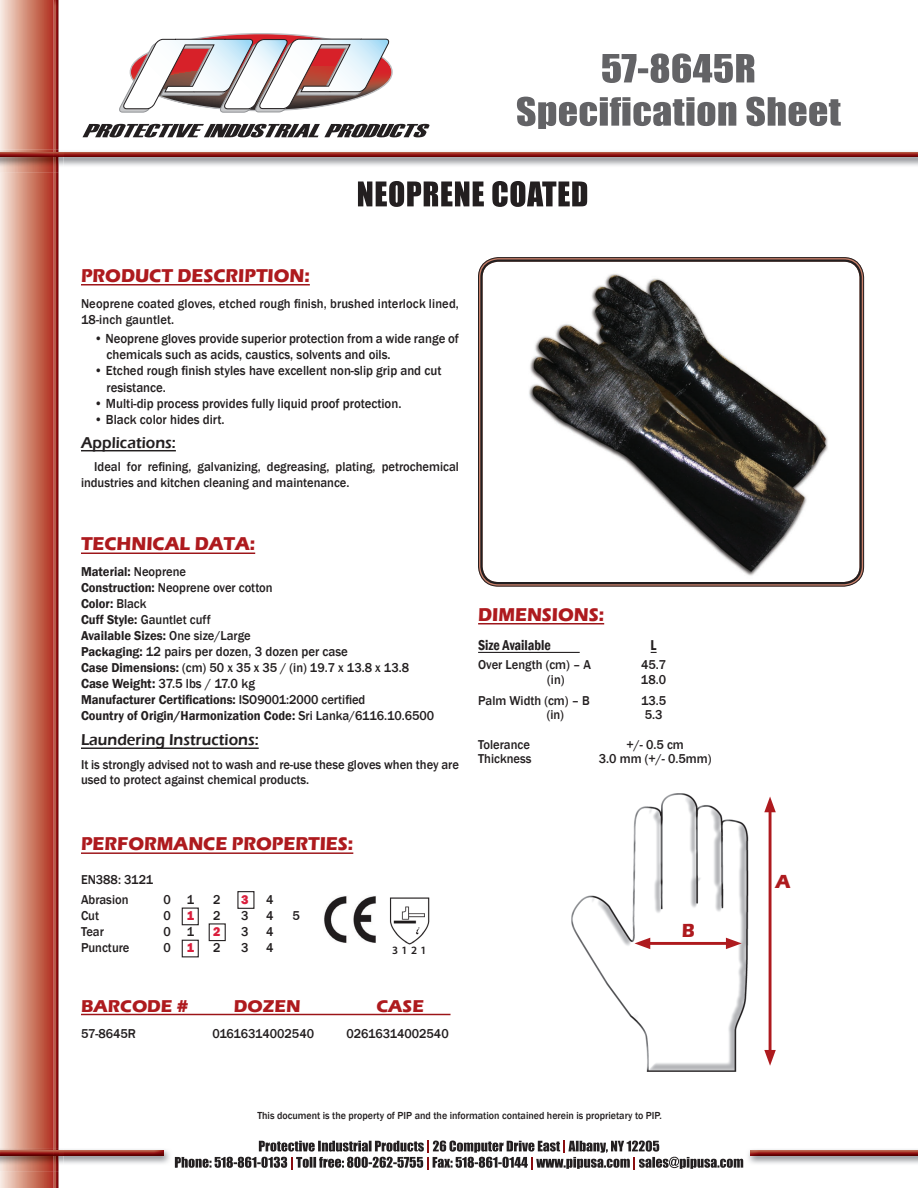
<style>
.page{position:relative;width:918px;height:1188px;background:#fff}
.page>*{position:absolute;margin:0;border:0;box-sizing:border-box;transform-origin:0 0}
.t1{font:700 19.5px "Eras ITC";color:#ae1a1e;scale:.95 1}
.t2{font:700 19.05px "Eras ITC";color:#ae1a1e;scale:.95 1}
.t3{font:700 17.7px "Eras ITC";color:#ae1a1e}
.t4{font:600 16.2px "Eras ITC";color:#231f20;scale:.95 1}
.t5{font:600 condensed 14.7px "Franklin Gothic";color:#231f20;scale:.95 1}
.t6{font:500 13.5px/16.2px "Franklin Gothic";color:#231f20;scale:.95 1}
.t7{font:500 13.2px/15.9px "Franklin Gothic";color:#231f20;scale:.95 1}
.t8{font:600 13.2px/15.9px "Franklin Gothic";color:#231f20;scale:.95 1}
.t9{font:800 13.2px "Franklin Gothic";color:#da1f3d;scale:.95 1}
.t10{font:600 11.25px "Myriad Pro";color:#231f20}
.t11{font:500 10.5px "Franklin Gothic";color:#231f20;scale:.95 1}
.s1{font-weight:600}
.s2{font-weight:600;font-size:13.2px}
.s3{font-weight:500}
.s4{font-weight:800;color:#da1f3d}
</style>
<div class="page">
<svg style="left:0;top:0;width:53px;height:1188px"></svg>
<img style="left:53px;top:0;width:6px;height:1188px">
<img style="left:489px;top:266px;width:367px;height:314px">
<div style="left:478px;top:257px;width:386px;height:329px;border:1px solid #231f20;border-radius:20px"></div>
<div style="left:480px;top:260px;width:382px;height:324px;border:2px solid #231f20;border-radius:17px"></div>
<img style="left:0;top:150px;width:918px;height:23px">
<img style="left:64px;top:152px;width:854px;height:5px">
<img style="left:0;top:152px;width:53px;height:5px">
<svg style="left:53px;top:150px;width:11px;height:23px"></svg>
<hr style="left:81px;top:284px;width:229px;height:1px;background:#9c1418">
<hr style="left:81px;top:450px;width:95px;height:1px;background:#231f20">
<svg style="left:358px;top:181px;width:229px;height:26px"></svg>
<img style="left:571px;top:793px;width:178px;height:279px">
<hr style="left:769px;top:807px;width:3px;height:248px;background:#ae1a1e">
<svg style="left:764px;top:796px;width:12px;height:16px"></svg>
<svg style="left:764px;top:1050px;width:12px;height:16px"></svg>
<hr style="left:645px;top:942px;width:86px;height:3px;background:#ae1a1e">
<svg style="left:726px;top:938px;width:16px;height:11px"></svg>
<svg style="left:634px;top:938px;width:16px;height:11px"></svg>
<hr style="left:478px;top:623px;width:126px;height:1px;background:#9c1418">
<hr style="left:478px;top:652px;width:102px;height:1px;background:#231f20">
<hr style="left:81px;top:1014px;width:370px;height:1px;background:#9c1418">
<hr style="left:81px;top:553px;width:174px;height:1px;background:#9c1418">
<hr style="left:81px;top:748px;width:178px;height:1px;background:#231f20">
<img style="left:0;top:1148px;width:175px;height:23px">
<svg style="left:175px;top:1141px;width:568px;height:28px"></svg>
<img style="left:64px;top:1150px;width:99px;height:5px">
<img style="left:0;top:1150px;width:53px;height:5px">
<svg style="left:53px;top:1148px;width:11px;height:23px"></svg>
<img style="left:748px;top:1149px;width:170px;height:15px">
<img style="left:750px;top:1150px;width:168px;height:5px">
<svg style="left:83px;top:124px;width:347px;height:13px"></svg>
<svg style="left:119px;top:34px;width:273px;height:79px"></svg>
<hr style="left:81px;top:852px;width:272px;height:2px;background:#9c1418">
<img style="left:389px;top:897px;width:41px;height:48px">
<img style="left:324px;top:896px;width:52px;height:47px">
<div style="left:237px;top:891px;width:17px;height:18px;border:1px solid #231f20"></div>
<div style="left:182px;top:908px;width:17px;height:17px;border:1px solid #231f20"></div>
<div style="left:209px;top:923px;width:17px;height:18px;border:1px solid #231f20"></div>
<div style="left:182px;top:940px;width:17px;height:17px;border:1px solid #231f20"></div>
<svg style="left:517px;top:97px;width:324px;height:32px"></svg>
<svg style="left:602px;top:53px;width:152px;height:30px"></svg>
<h2 class="t2" style="left:81px;top:265px;width:242px">PRODUCT DESCRIPTION:</h2>
<p class="t7" style="left:81px;top:296px;width:399px">Neoprene coated gloves, etched rough finish, brushed interlock lined,<br>18-inch gauntlet.</p>
<p class="t6" style="left:107px;top:331px;width:372px;text-indent:-12px">• Neoprene gloves provide superior protection from a wide range of chemicals such as acids, caustics, solvents and oils.</p>
<p class="t6" style="left:107px;top:363px;width:354px;text-indent:-12px">• Etched rough finish styles have excellent non-slip grip and cut resistance.</p>
<p class="t6" style="left:94px;top:395px;width:325px">• Multi-dip process provides fully liquid proof protection.</p>
<p class="t6" style="left:94px;top:412px;width:139px">• Black color hides dirt.</p>
<p class="t4" style="left:81px;top:433px;width:101px">Applications:</p>
<p class="t7" style="left:81px;top:459px;width:399px;text-indent:13px">Ideal for refining, galvanizing, degreasing, plating, petrochemical industries and kitchen cleaning and maintenance.</p>
<h2 class="t2" style="left:81px;top:533px;width:185px">TECHNICAL DATA:</h2>
<p class="t7" style="left:81px;top:564px;width:203px"><span class="s1">Material:</span> Neoprene<br><span class="s1">Construction:</span> Neoprene over cotton<br><span class="s1">Color:</span> Black<br><span class="s1">Cuff Style:</span> Gauntlet cuff<br><span class="s1">Available Sizes:</span> One size/Large</p>
<p class="t6" style="left:81px;top:644px;width:283px"><span class="s2">Packaging:</span> 12 pairs per dozen, 3 dozen per case</p>
<p class="t7" style="left:81px;top:660px;width:347px"><span class="s1">Case Dimensions:</span> (cm) 50 x 35 x 35 / (in) 19.7 x 13.8 x 13.8</p>
<p class="t6" style="left:81px;top:676px;width:185px"><span class="s1">Case Weight:</span> 37.5 lbs / 17.0 kg</p>
<p class="t8" style="left:81px;top:692px;width:373px">Manufacturer Certifications: <span class="s3">ISO9001:2000 certified<br></span>Country of Origin/Harmonization Code: <span class="s3">Sri Lanka/6116.10.6500</span></p>
<p class="t4" style="left:81px;top:731px;width:189px">Laundering Instructions:</p>
<p class="t7" style="left:81px;top:756px;width:399px">It is strongly advised not to wash and re-use these gloves when they are used to protect against chemical products.</p>
<h2 class="t2" style="left:478px;top:604px;width:134px">DIMENSIONS:</h2>
<p class="t5" style="left:478px;top:635px;width:78px">Size Available</p>
<p class="t5" style="left:651px;top:635px;width:8px">L</p>
<p class="t7" style="left:478px;top:657px;width:120px">Over Length (cm) – A</p>
<p class="t7" style="left:641px;top:657px;width:28px">45.7</p>
<p class="t7" style="left:547px;top:672px;width:20px">(in)</p>
<p class="t7" style="left:641px;top:672px;width:28px">18.0</p>
<p class="t7" style="left:478px;top:692px;width:119px">Palm Width (cm) – B</p>
<p class="t7" style="left:641px;top:692px;width:28px">13.5</p>
<p class="t7" style="left:547px;top:707px;width:20px">(in)</p>
<p class="t7" style="left:645px;top:707px;width:20px">5.3</p>
<p class="t7" style="left:478px;top:736px;width:56px">Tolerance</p>
<p class="t7" style="left:627px;top:736px;width:62px">+/- 0.5 cm</p>
<p class="t7" style="left:478px;top:751px;width:58px">Thickness</p>
<p class="t7" style="left:599px;top:751px;width:120px">3.0 mm (+/- 0.5mm)</p>
<h2 class="t2" style="left:81px;top:833px;width:288px">PERFORMANCE PROPERTIES:</h2>
<p class="t7" style="left:81px;top:870px;width:77px;line-height:20.2px">EN388: 3121<br>Abrasion</p>
<p class="t7" style="left:164px;top:892px;width:34px">0 1</p>
<p class="t7" style="left:213px;top:892px;width:9px">2</p>
<p class="t9" style="left:241px;top:891px;width:9px">3</p>
<p class="t7" style="left:266px;top:892px;width:9px">4</p>
<p class="t7" style="left:81px;top:908px;width:21px">Cut</p>
<p class="t7" style="left:164px;top:908px;width:34px">0 <span class="s4">1</span></p>
<p class="t7" style="left:213px;top:908px;width:9px">2</p>
<p class="t7" style="left:241px;top:908px;width:9px">3</p>
<p class="t7" style="left:266px;top:908px;width:9px">4</p>
<p class="t7" style="left:293px;top:908px;width:9px">5</p>
<p class="t7" style="left:81px;top:924px;width:26px">Tear</p>
<p class="t7" style="left:164px;top:924px;width:34px">0 1</p>
<p class="t9" style="left:213px;top:923px;width:9px">2</p>
<p class="t7" style="left:241px;top:924px;width:9px">3</p>
<p class="t7" style="left:266px;top:924px;width:9px">4</p>
<p class="t7" style="left:81px;top:940px;width:53px">Puncture</p>
<p class="t7" style="left:164px;top:940px;width:34px">0 <span class="s4">1</span></p>
<p class="t7" style="left:213px;top:940px;width:9px">2</p>
<p class="t7" style="left:241px;top:940px;width:9px">3</p>
<p class="t7" style="left:266px;top:940px;width:9px">4</p>
<p class="t10" style="left:392px;top:943px;width:36px">3 1 2 1</p>
<h3 class="t3" style="left:81px;top:995px;width:109px">BARCODE #</h3>
<h3 class="t3" style="left:234px;top:995px;width:68px">DOZEN</h3>
<h3 class="t3" style="left:376px;top:995px;width:49px">CASE</h3>
<p class="t7" style="left:81px;top:1026px;width:59px">57-8645R</p>
<p class="t7" style="left:212px;top:1026px;width:109px">01616314002540</p>
<p class="t7" style="left:346px;top:1026px;width:109px">02616314002540</p>
<h1 class="t1" style="left:682px;top:919px;width:15px">B</h1>
<p class="t11" style="left:257px;top:1109px;width:427px">This document is the property of PIP and the information contained herein is proprietary to PIP.</p>
<h1 class="t1" style="left:776px;top:871px;width:17px">A</h1>
</div>
